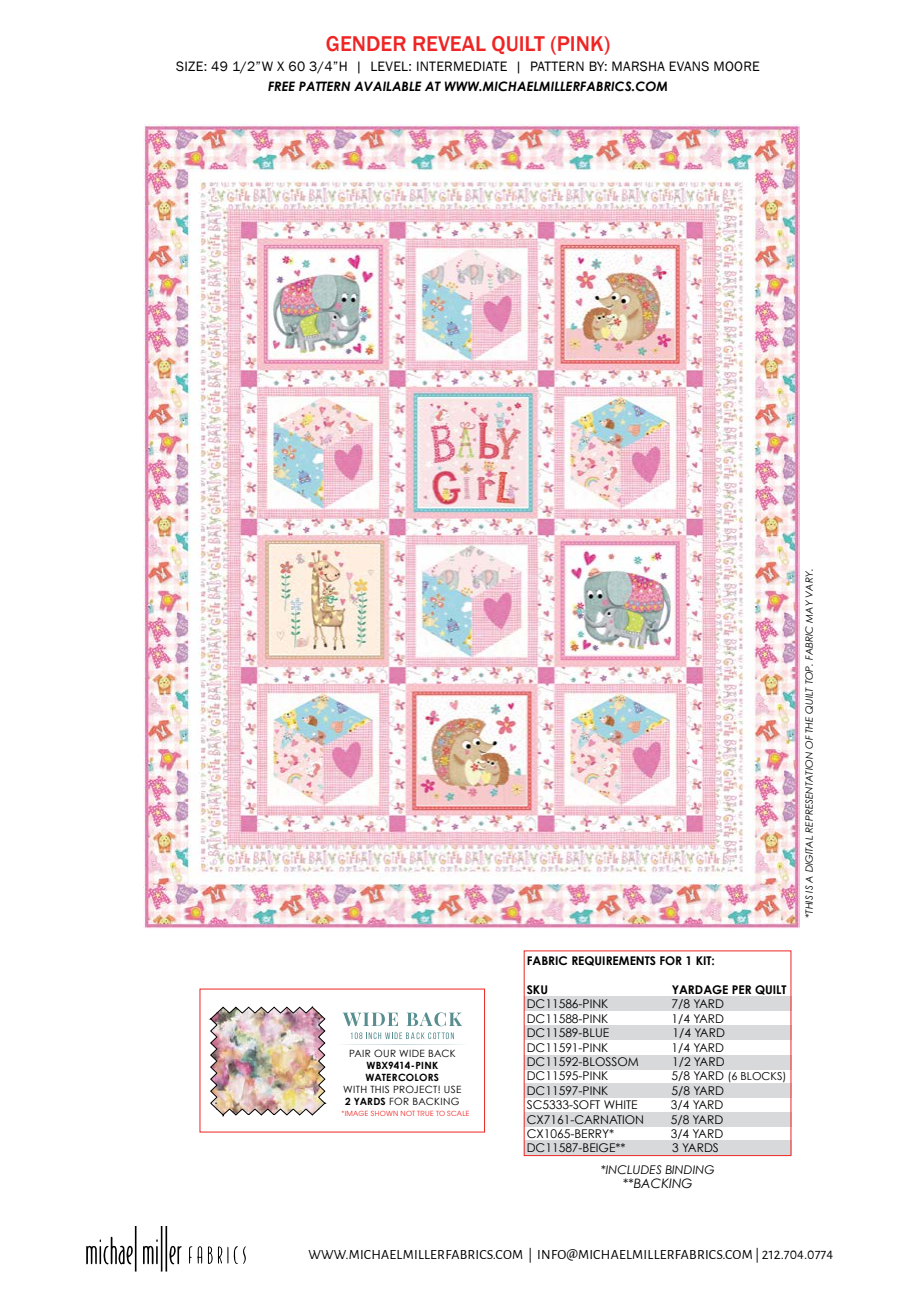
<style>
.page{position:relative;width:918px;height:1296px;background:#fff}
.page>*{position:absolute;margin:0;border:0;box-sizing:border-box;transform-origin:0 0}
.t1{font:500 22px "Franklin Gothic";color:#ee2524}
.t2{font:14px "Alegreya Sans";letter-spacing:.02em;color:#000}
.t3{font:14px "Franklin Gothic";letter-spacing:.02em;color:#000}
.t4{font:italic 700 13px "Century Gothic";color:#000}
.t5{font:italic 13px "Century Gothic";color:#000}
.t6{font:12px "Century Gothic";color:#000}
.t7{font:700 12px "Century Gothic";color:#000}
.t8{font:italic 12px "Century Gothic";color:#000}
.t9{font:11px "Century Gothic";color:#000}
.t10{font:italic 10px "Century Gothic";color:#000}
.t11{font:10px/12px "Century Gothic";letter-spacing:.035em;color:#000}
.t12{font:700 10px/12px "Century Gothic";letter-spacing:.015em;color:#000}
.t13{font:7px "ITC Avant Garde Pro";letter-spacing:.045em;color:#ee2524}
.s1{font-weight:700}
.s2{font-size:12px}
</style>
<div class="page">
<svg style="left:189px;top:1246px;width:13px;height:18px"></svg>
<svg style="left:234px;top:1246px;width:12px;height:18px"></svg>
<svg style="left:208px;top:1246px;width:20px;height:18px"></svg>
<svg style="left:86px;top:1226px;width:51px;height:46px"></svg>
<svg style="left:143px;top:1226px;width:39px;height:46px"></svg>
<div style="left:524px;top:1112px;width:267px;height:15px;background:#d7d9da"></div>
<img style="left:210px;top:1007px;width:115px;height:109px">
<svg style="left:343px;top:1013px;width:55px;height:13px"></svg>
<svg style="left:407px;top:1012px;width:55px;height:14px"></svg>
<svg style="left:342px;top:1032px;width:120px;height:13px"></svg>
<div style="left:524px;top:1140px;width:267px;height:15px;background:#d7d9da"></div>
<div style="left:524px;top:996px;width:267px;height:15px;background:#d7d9da"></div>
<div style="left:524px;top:1025px;width:267px;height:15px;background:#d7d9da"></div>
<div style="left:524px;top:1055px;width:267px;height:15px;background:#d7d9da"></div>
<div style="left:524px;top:1083px;width:267px;height:15px;background:#d7d9da"></div>
<div style="left:524px;top:950px;width:267px;height:206px;border:1px solid #ee2524"></div>
<img style="left:144px;top:124px;width:656px;height:804px">
<h1 class="t1" style="left:326px;top:30px;width:286px">GENDER REVEAL QUILT (PINK)</h1>
<p class="t3" style="left:176px;top:58px;width:585px">SIZE: 49 1/2”W X 60 3/4”H | LEVEL: INTERMEDIATE | PATTERN BY: MARSHA EVANS MOORE</p>
<p class="t4" style="left:268px;top:78px;width:402px">FREE PATTERN AVAILABLE AT WWW.MICHAELMILLERFABRICS.COM</p>
<p class="t11" style="left:349px;top:1048px;width:108px">PAIR OUR WIDE BACK</p>
<p class="t12" style="left:366px;top:1059px;width:75px">WBX9414-PINK<br>WATERCOLORS</p>
<p class="t11" style="left:343px;top:1084px;width:120px">WITH THIS PROJECT! USE<br><span class="s1">2 YARDS</span> FOR BACKING</p>
<p class="t13" style="left:341px;top:1109px;width:130px">*IMAGE SHOWN NOT TRUE TO SCALE</p>
<p class="t7" style="left:527px;top:953px;width:190px">FABRIC REQUIREMENTS FOR 1 KIT:</p>
<p class="t7" style="left:527px;top:982px;width:23px">SKU</p>
<p class="t7" style="left:672px;top:982px;width:116px">YARDAGE PER QUILT</p>
<p class="t6" style="left:527px;top:997px;width:83px">DC11586-PINK</p>
<p class="t6" style="left:672px;top:997px;width:54px">7/8 YARD</p>
<p class="t6" style="left:527px;top:1011px;width:83px">DC11588-PINK</p>
<p class="t6" style="left:672px;top:1011px;width:54px">1/4 YARD</p>
<p class="t6" style="left:527px;top:1026px;width:84px">DC11589-BLUE</p>
<p class="t6" style="left:672px;top:1026px;width:54px">1/4 YARD</p>
<p class="t6" style="left:527px;top:1040px;width:83px">DC11591-PINK</p>
<p class="t6" style="left:672px;top:1040px;width:54px">1/4 YARD</p>
<p class="t6" style="left:527px;top:1054px;width:114px">DC11592-BLOSSOM</p>
<p class="t6" style="left:672px;top:1054px;width:54px">1/2 YARD</p>
<p class="t6" style="left:527px;top:1069px;width:83px">DC11595-PINK</p>
<p class="t9" style="left:672px;top:1070px;width:117px"><span class="s2">5/8 YARD</span> (6 BLOCKS)</p>
<p class="t6" style="left:527px;top:1083px;width:83px">DC11597-PINK</p>
<p class="t6" style="left:672px;top:1083px;width:54px">5/8 YARD</p>
<p class="t6" style="left:527px;top:1098px;width:112px">SC5333-SOFT WHITE</p>
<p class="t6" style="left:671px;top:1098px;width:54px">3/4 YARD</p>
<p class="t6" style="left:527px;top:1112px;width:119px">CX7161-CARNATION</p>
<p class="t6" style="left:671px;top:1112px;width:54px">5/8 YARD</p>
<p class="t6" style="left:527px;top:1126px;width:89px">CX1065-BERRY*</p>
<p class="t6" style="left:671px;top:1126px;width:54px">3/4 YARD</p>
<p class="t6" style="left:527px;top:1141px;width:101px">DC11587-BEIGE**</p>
<p class="t6" style="left:672px;top:1141px;width:48px">3 YARDS</p>
<p class="t8" style="left:601px;top:1162px;width:115px">*INCLUDES BINDING</p>
<p class="t5" style="left:623px;top:1175px;width:72px">**BACKING</p>
<p class="t10" style="left:803px;top:918px;width:351px;rotate:-90deg">*THIS IS A DIGITAL REPRESENTATION OF THE QUILT TOP. FABRIC MAY VARY.</p>
<p class="t2" style="left:308px;top:1245px;width:526px">WWW.MICHAELMILLERFABRICS.COM | INFO@MICHAELMILLERFABRICS.COM | 212.704.0774</p>
</div>
